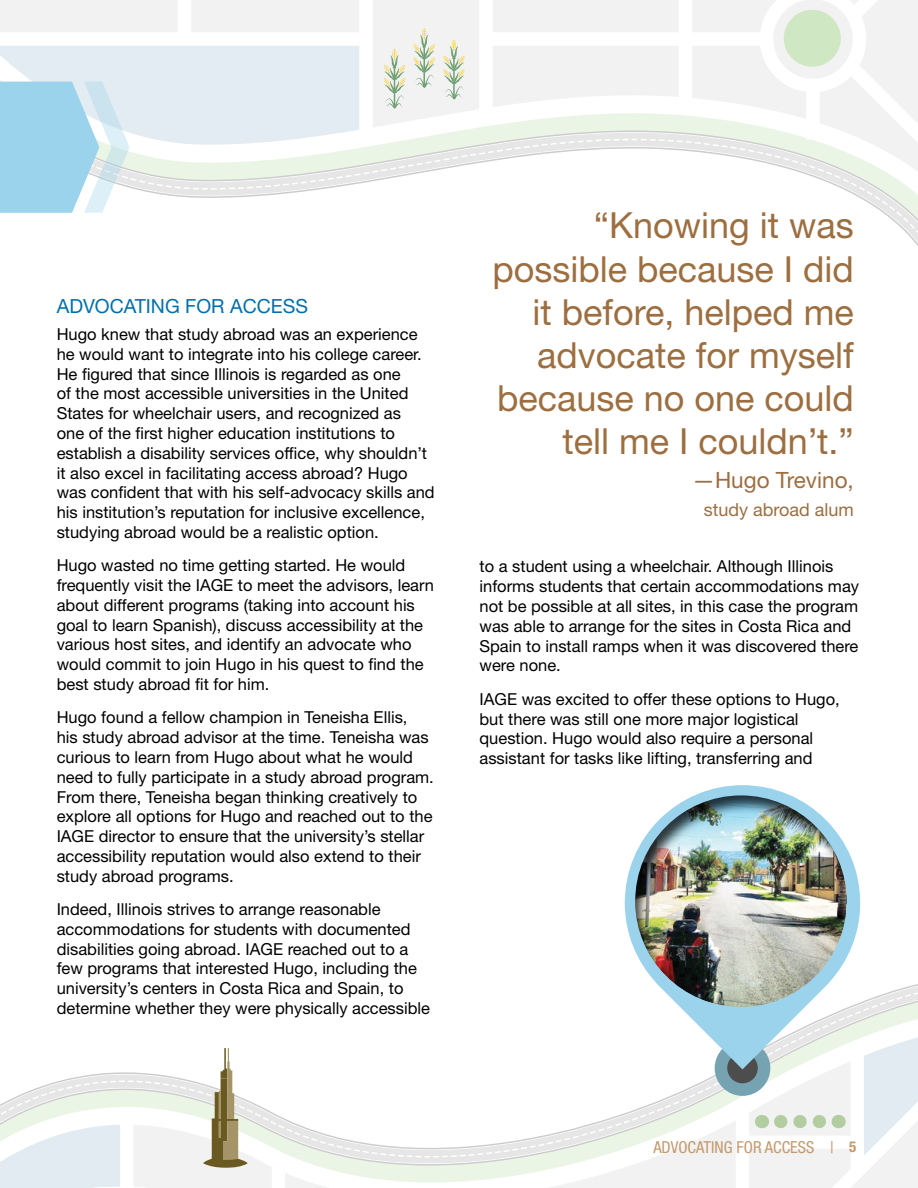
<style>
.page{position:relative;width:918px;height:1188px;background:#fff}
.page>*{position:absolute;margin:0;border:0;box-sizing:border-box;transform-origin:0 0}
.t1{font:36px/43.2px "Helvetica Neue LT Std";color:#9c6e40;text-align:right}
.t2{font:22.5px "Helvetica Neue LT Std";color:#9c6e40}
.Story2-Body_Head_1{font:19.5px "Helvetica Neue LT Std";color:#0270ac}
.t3{font:18px "Helvetica Neue LT Std";color:#9c6e40}
.Story2-Body_Text{font:16.5px/19.8px "Helvetica Neue LT Std";color:#000}
.t4{font:condensed 16.5px "Helvetica Neue LT Std";color:#c4996e}
.s1{font-weight:700;font-size:15px}
</style>
<div class="page">
<svg style="left:297px;top:989px;width:621px;height:199px"></svg>
<svg style="left:0;top:1048px;width:297px;height:140px"></svg>
<svg style="left:630px;top:1019px;width:288px;height:169px"></svg>
<svg style="left:625px;top:887px;width:235px;height:182px"></svg>
<div style="left:0;top:0;width:760px;height:10px;background:#f2f2f2"></div>
<svg style="left:0;top:10px;width:918px;height:236px"></svg>
<svg style="left:760px;top:0;width:158px;height:222px"></svg>
<hr style="left:917px;top:0;width:1px;height:140px;background:#fff">
<div style="left:679px;top:0;width:13px;height:104px;background:#fff"></div>
<div style="left:479px;top:0;width:14px;height:113px;background:#fff"></div>
<div style="left:359px;top:0;width:14px;height:134px;background:#fff"></div>
<div style="left:178px;top:0;width:13px;height:38px;background:#fff"></div>
<div style="left:621px;top:783px;width:238px;height:225px;background:#000;opacity:.75"></div>
<svg style="left:384px;top:49px;width:22px;height:60px"></svg>
<svg style="left:443px;top:40px;width:22px;height:59px"></svg>
<svg style="left:413px;top:28px;width:22px;height:60px"></svg>
<svg style="left:0;top:82px;width:130px;height:131px;background:#b3dcee"></svg>
<h1 class="Story2-Body_Head_1" style="left:57px;top:295px;width:253px">ADVOCATING FOR ACCESS</h1>
<p class="Story2-Body_Text" style="left:57px;top:324px;width:379px">Hugo knew that study abroad was an experience he would want to integrate into his college career.<br>He figured that since Illinois is regarded as one<br>of the most accessible universities in the United States for wheelchair users, and recognized as<br>one of the first higher education institutions to establish a disability services office, why shouldn’t it also excel in facilitating access abroad? Hugo was confident that with his self-advocacy skills and his institution’s reputation for inclusive excellence, studying abroad would be a realistic option.</p>
<p class="Story2-Body_Text" style="left:57px;top:555px;width:379px">Hugo wasted no time getting started. He would frequently visit the IAGE to meet the advisors, learn about different programs (taking into account his goal to learn Spanish), discuss accessibility at the various host sites, and identify an advocate who would commit to join Hugo in his quest to find the best study abroad fit for him.</p>
<p class="Story2-Body_Text" style="left:57px;top:707px;width:379px">Hugo found a fellow champion in Teneisha Ellis,<br>his study abroad advisor at the time. Teneisha was curious to learn from Hugo about what he would need to fully participate in a study abroad program.<br>From there, Teneisha began thinking creatively to explore all options for Hugo and reached out to the IAGE director to ensure that the university’s stellar accessibility reputation would also extend to their study abroad programs.</p>
<p class="Story2-Body_Text" style="left:57px;top:899px;width:375px">Indeed, Illinois strives to arrange reasonable accommodations for students with documented disabilities going abroad. IAGE reached out to a few programs that interested Hugo, including the university’s centers in Costa Rica and Spain, to determine whether they were physically accessible</p>
<p class="t1" style="left:492px;top:204px;width:363px">“Knowing it was possible because I did it before, helped me advocate for myself because no one could tell me I couldn’t.”</p>
<p class="t2" style="left:693px;top:467px;width:163px">—Hugo Trevino,</p>
<p class="t3" style="left:704px;top:499px;width:152px">study abroad alum</p>
<p class="Story2-Body_Text" style="left:480px;top:556px;width:381px">to a student using a wheelchair. Although Illinois informs students that certain accommodations may not be possible at all sites, in this case the program was able to arrange for the sites in Costa Rica and Spain to install ramps when it was discovered there were none.</p>
<p class="Story2-Body_Text" style="left:480px;top:689px;width:362px">IAGE was excited to offer these options to Hugo, but there was still one more major logistical question. Hugo would also require a personal assistant for tasks like lifting, transferring and</p>
<p class="t4" style="left:653px;top:1137px;width:121px">ADVOCATING FOR ACCE</p>
<p class="t4" style="left:798px;top:1137px;width:60px">SS | <span class="s1">5</span></p>
</div>
